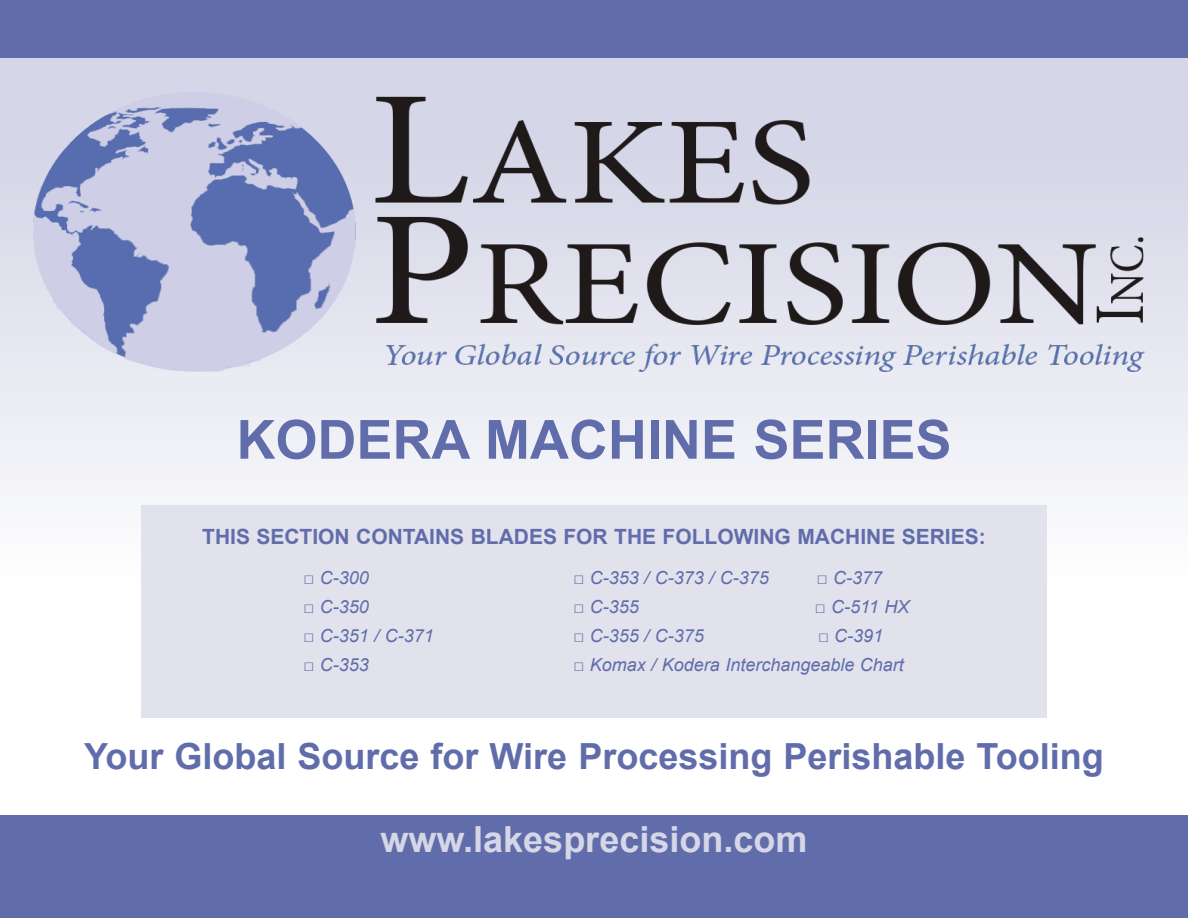
<style>
.page{position:relative;width:1188px;height:918px;background:#fff}
.page>*{position:absolute;margin:0;border:0;box-sizing:border-box;transform-origin:0 0}
.t1{font:700 54px "Arial";color:#606daa}
.t2{font:700 36px "Arial";color:#606daa}
.t3{font:700 36px "Arial";color:#d5d6e6}
.t4{font:700 21px "Arial";color:#606daa}
.t5{font:italic 18px "Arial";color:#606daa}
.s1{font-style:normal}
</style>
<div class="page">
<div style="left:0;top:0;width:1188px;height:103px;background:#606daa"></div>
<div style="left:0;top:58px;width:1188px;height:757px;background:linear-gradient(to bottom,#d2d3e5,#fff)"></div>
<div style="left:141px;top:506px;width:906px;height:212px;background:#e2e2ed"></div>
<div style="left:0;top:815px;width:1188px;height:103px;background:#606daa"></div>
<img style="left:27px;top:72px;width:1134px;height:319px">
<p class="t1" style="left:236px;top:402px;width:717px">KODERA MACHINE SERIES</p>
<p class="t4" style="left:202px;top:522px;width:785px">THIS SECTION CONTAINS BLADES FOR THE FOLLOWING MACHINE SERIES:</p>
<p class="t5" style="left:303px;top:566px;width:67px"><span class="s1">□</span> C-300</p>
<p class="t5" style="left:573px;top:566px;width:197px"><span class="s1">□</span> C-353 / C-373 / C-375</p>
<p class="t5" style="left:817px;top:566px;width:67px"><span class="s1">□</span> C-377</p>
<p class="t5" style="left:303px;top:595px;width:67px"><span class="s1">□</span> C-350</p>
<p class="t5" style="left:573px;top:595px;width:67px"><span class="s1">□</span> C-355</p>
<p class="t5" style="left:815px;top:595px;width:96px"><span class="s1">□</span> C-511 HX</p>
<p class="t5" style="left:303px;top:624px;width:132px"><span class="s1">□</span> C-351 / C-371</p>
<p class="t5" style="left:573px;top:624px;width:132px"><span class="s1">□</span> C-355 / C-375</p>
<p class="t5" style="left:818px;top:624px;width:67px"><span class="s1">□</span> C-391</p>
<p class="t5" style="left:303px;top:653px;width:67px"><span class="s1">□</span> C-353</p>
<p class="t5" style="left:573px;top:653px;width:332px"><span class="s1">□</span> Komax / Kodera Interchangeable Chart</p>
<p class="t2" style="left:84px;top:731px;width:1021px">Your Global Source for Wire Processing Perishable Tooling</p>
<p class="t3" style="left:381px;top:814px;width:428px">www.lakesprecision.com</p>
</div>
